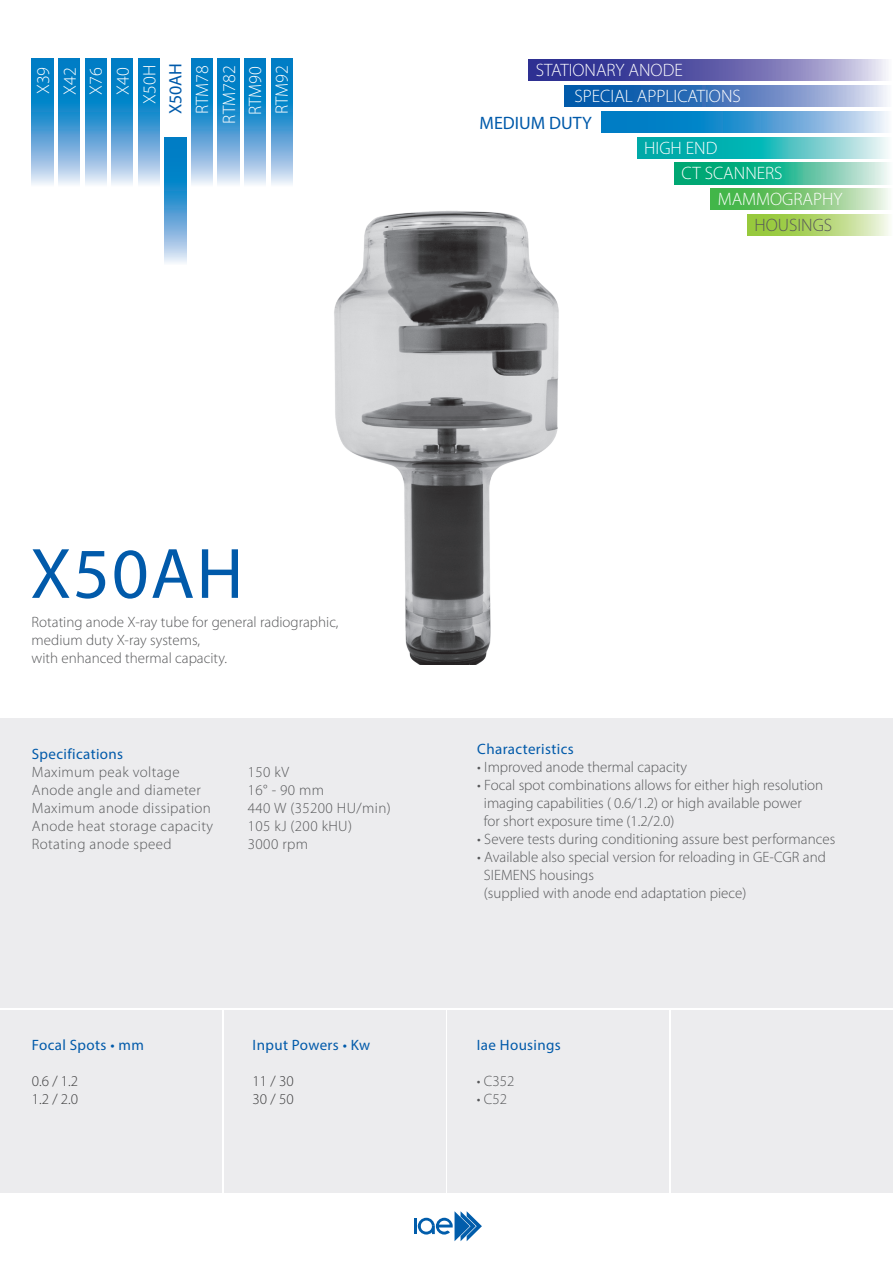
<style>
.page{position:relative;width:893px;height:1263px;background:#fff}
.page>*{position:absolute;margin:0;border:0;box-sizing:border-box;transform-origin:0 0}
.t1{font:72px "Myriad Pro";letter-spacing:.025em;color:#015aaa}
.t2{font:300 18px/26.5px "Myriad Pro";color:#fff;text-align:center}
.t3{font:18px "Myriad Pro";color:#015aaa}
.t4{font:300 18px "Myriad Pro";color:#57585a}
.t5{font:300 15px/18px "Myriad Pro";color:#57585a}
.t6{font:300 15px "Myriad Pro";letter-spacing:.025em;color:#57585a}
.t7{font:15px "Myriad Pro";letter-spacing:.025em;color:#015aaa}
.t8{font:300 15px/18px "Myriad Pro";color:#3e3e3f}
</style>
<div class="page">
<div style="left:0;top:718px;width:893px;height:289px;background:#ececee"></div>
<div style="left:0;top:1009px;width:221px;height:183px;background:#ececee"></div>
<div style="left:672px;top:1009px;width:221px;height:183px;background:#ececee"></div>
<div style="left:224px;top:1009px;width:221px;height:183px;background:#ececee"></div>
<div style="left:448px;top:1009px;width:221px;height:183px;background:#ececee"></div>
<hr style="left:414px;top:1218px;width:3px;height:16px;background:#015dab">
<svg style="left:418px;top:1211px;width:64px;height:30px"></svg>
<img style="left:334px;top:210px;width:225px;height:454px">
<svg style="left:601px;top:111px;width:287px;height:21px;background:#489ed4"></svg>
<svg style="left:638px;top:137px;width:250px;height:21px;background:#42c1c1"></svg>
<svg style="left:674px;top:163px;width:215px;height:21px;background:#46bf9c"></svg>
<svg style="left:711px;top:189px;width:177px;height:21px;background:#82ca7e"></svg>
<svg style="left:747px;top:214px;width:142px;height:22px;background:#b6d878"></svg>
<svg style="left:565px;top:85px;width:322px;height:22px;background:#5684c1"></svg>
<svg style="left:528px;top:60px;width:358px;height:21px;background:#6968af"></svg>
<svg style="left:32px;top:59px;width:21px;height:126px;background:#499ed5"></svg>
<svg style="left:58px;top:59px;width:22px;height:126px;background:#499ed5"></svg>
<svg style="left:85px;top:59px;width:21px;height:126px;background:#499ed5"></svg>
<svg style="left:112px;top:59px;width:21px;height:126px;background:#499ed5"></svg>
<svg style="left:138px;top:59px;width:21px;height:126px;background:#499ed5"></svg>
<svg style="left:165px;top:138px;width:21px;height:125px;background:#489ed4"></svg>
<svg style="left:191px;top:59px;width:22px;height:126px;background:#499ed5"></svg>
<svg style="left:218px;top:59px;width:21px;height:126px;background:#499ed5"></svg>
<svg style="left:244px;top:59px;width:22px;height:126px;background:#499ed5"></svg>
<svg style="left:271px;top:59px;width:21px;height:126px;background:#499ed5"></svg>
<p class="t2" style="left:30px;top:104px;width:40px;rotate:-90deg">X39<br>X42<br>X76<br>X40<br>X50H</p>
<p class="t3" style="left:164px;top:114px;width:53px;rotate:-90deg">X50AH</p>
<p class="t2" style="left:189px;top:124px;width:60px;rotate:-90deg">RTM78<br>RTM782<br>RTM90<br>RTM92</p>
<p class="t2" style="left:574px;top:57px;width:168px;line-height:25.8px;text-align:left;text-indent:-39px">STATIONARY ANODE<br>SPECIAL APPLICATIONS</p>
<p class="t3" style="left:480px;top:112px;width:114px">MEDIUM DUTY</p>
<p class="t2" style="left:644px;top:134px;width:75px">HIGH END</p>
<p class="t2" style="left:681px;top:160px;width:103px">CT SCANNERS</p>
<p class="t2" style="left:718px;top:186px;width:126px">MAMMOGRAPHY</p>
<p class="t4" style="left:754px;top:214px;width:79px">HOUSINGS</p>
<h1 class="t1" style="left:30px;top:529px;width:215px">X50AH</h1>
<p class="t5" style="left:32px;top:612px;width:308px">Rotating anode X-ray tube for general radiographic, medium duty X-ray systems,<br>with enhanced thermal capacity.</p>
<p class="t7" style="left:32px;top:745px;width:93px">Specifications</p>
<p class="t6" style="left:32px;top:763px;width:149px">Maximum peak voltage</p>
<p class="t5" style="left:248px;top:763px;width:43px">150 kV</p>
<p class="t6" style="left:32px;top:781px;width:171px">Anode angle and diameter</p>
<p class="t5" style="left:248px;top:781px;width:78px">16° - 90 mm</p>
<p class="t6" style="left:32px;top:799px;width:181px">Maximum anode dissipation</p>
<p class="t6" style="left:248px;top:799px;width:144px">440 W (35200 HU/min)</p>
<p class="t6" style="left:32px;top:817px;width:183px">Anode heat storage capacity</p>
<p class="t6" style="left:248px;top:817px;width:106px">105 kJ (200 kHU)</p>
<p class="t6" style="left:32px;top:835px;width:141px">Rotating anode speed</p>
<p class="t5" style="left:248px;top:835px;width:62px">3000 rpm</p>
<p class="t7" style="left:32px;top:1036px;width:114px">Focal Spots • mm</p>
<p class="t8" style="left:32px;top:1072px;width:48px">0.6 / 1.2<br>1.2 / 2.0</p>
<p class="t7" style="left:253px;top:1036px;width:119px">Input Powers • Kw</p>
<p class="t8" style="left:253px;top:1072px;width:43px">11 / 30<br>30 / 50</p>
<p class="t7" style="left:477px;top:739px;width:98px">Characteristics</p>
<p class="t5" style="left:477px;top:757px;width:211px">• Improved anode thermal capacity</p>
<p class="t5" style="left:484px;top:775px;width:341px;text-indent:-7px">• Focal spot combinations allows for either high resolution imaging capabilities ( 0.6/1.2) or high available power<br>for short exposure time (1.2/2.0)</p>
<p class="t5" style="left:477px;top:829px;width:359px">• Severe tests during conditioning assure best performances</p>
<p class="t5" style="left:484px;top:847px;width:343px;text-indent:-7px">• Available also special version for reloading in GE-CGR and<br>SIEMENS housings<br>(supplied with anode end adaptation piece)</p>
<p class="t7" style="left:477px;top:1036px;width:86px">Iae Housings</p>
<p class="t5" style="left:477px;top:1072px;width:39px">• C352</p>
<p class="t5" style="left:477px;top:1090px;width:32px">• C52</p>
</div>
